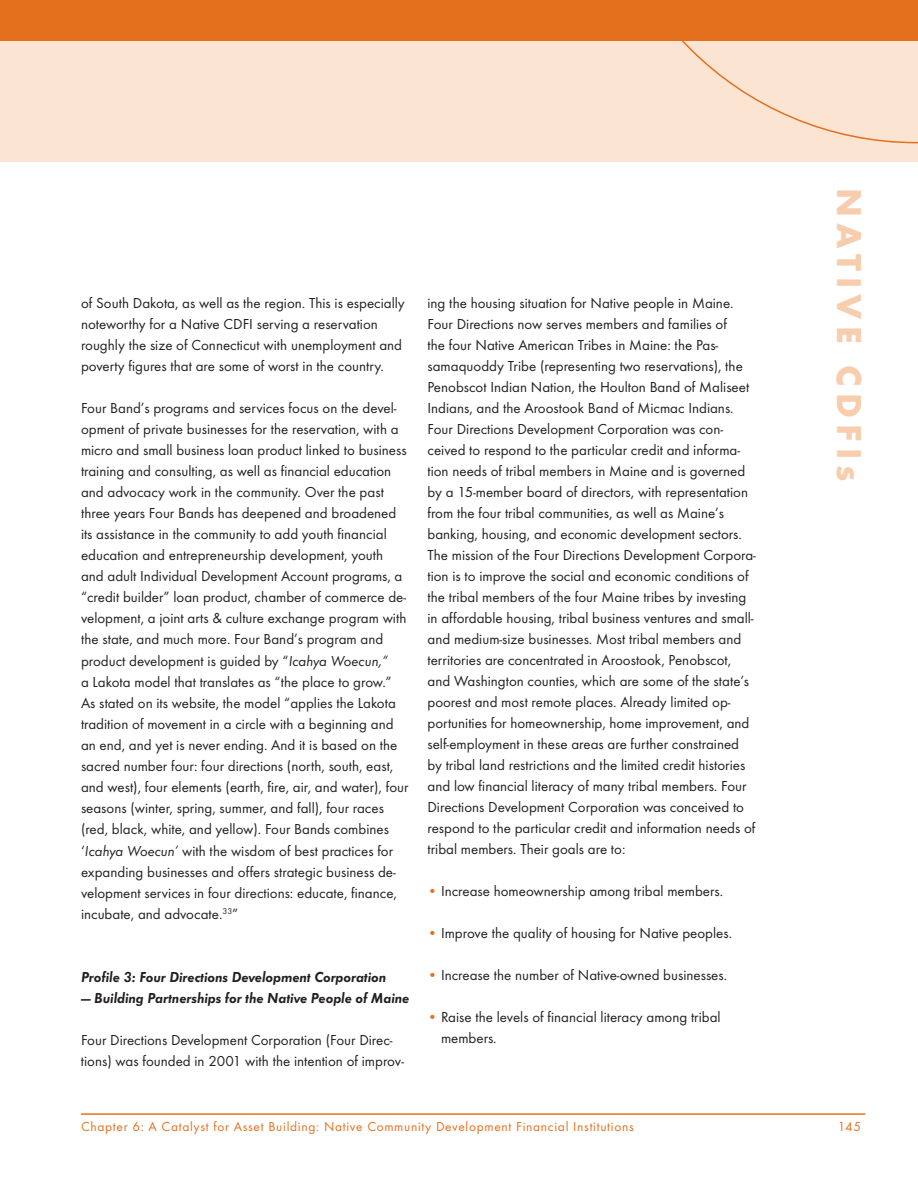
<style>
.page{position:relative;width:918px;height:1188px;background:#fff}
.page>*{position:absolute;margin:0;border:0;box-sizing:border-box;transform-origin:0 0}
.t1{font:700 36px "Futura T";letter-spacing:.175em;color:#f7cdad}
.t2{font:15px/21px "Futura T";color:#231f20}
.t3{font:italic 600 15px "Futura T";letter-spacing:-.005em;color:#231f20}
.t4{font:13.5px "Futura T";letter-spacing:.05em;color:#e4701e}
.s1{font-style:italic}
.s2{color:#e4701e}
</style>
<div class="page">
<div style="left:0;top:0;width:918px;height:162px;background:#fbe4d2"></div>
<div style="left:0;top:0;width:918px;height:40px;background:#e4701e"></div>
<hr style="left:81px;top:1113px;width:784px;height:2px;background:#e4701e">
<svg style="left:596px;top:40px;width:322px;height:103px"></svg>
<p class="t2" style="left:81px;top:293px;width:325px">of South Dakota, as well as the region. This is especially noteworthy for a Native CDFI serving a reservation roughly the size of Connecticut with unemployment and poverty figures that are some of worst in the country.</p>
<p class="t2" style="left:81px;top:398px;width:329px">Four Band’s programs and services focus on the devel&shy;opment of private businesses for the reservation, with a micro and small business loan product linked to business training and consulting, as well as financial education and advocacy work in the community. Over the past three years Four Bands has deepened and broadened its assistance in the community to add youth financial education and entrepreneurship development, youth and adult Individual Development Account programs, a “credit builder” loan product, chamber of commerce de&shy;velopment, a joint arts &amp; culture exchange program with the state, and much more. Four Band’s program and product development is guided by “<span class="s1">Icahya Woecun,“<br></span>a Lakota model that translates as “the place to grow.” As stated on its website, the model “applies the Lakota tradition of movement in a circle with a beginning and an end, and yet is never ending. And it is based on the sacred number four: four directions (north, south, east, and west), four elements (earth, fire, air, and water), four seasons (winter, spring, summer, and fall), four races (red, black, white, and yellow). Four Bands combines ‘<span class="s1">Icahya Woecun’</span> with the wisdom of best practices for expanding businesses and offers strategic business de&shy;velopment services in four directions: educate, finance, incubate, and advocate.<sup>33</sup>”</p>
<p class="t3" style="left:81px;top:968px;width:307px">Profile 3: Four Directions Development Corporation</p>
<p class="t3" style="left:81px;top:989px;width:330px">— Building Partnerships for the Native People of Maine</p>
<p class="t2" style="left:81px;top:1029px;width:325px">Four Directions Development Corporation (Four Direc&shy;tions) was founded in 2001 with the intention of improv-</p>
<p class="t2" style="left:428px;top:293px;width:330px">ing the housing situation for Native people in Maine.<br>Four Directions now serves members and families of<br>the four Native American Tribes in Maine: the Pas&shy;samaquoddy Tribe (representing two reservations), the Penobscot Indian Nation, the Houlton Band of Maliseet Indians, and the Aroostook Band of Micmac Indians.<br>Four Directions Development Corporation was con&shy;ceived to respond to the particular credit and informa&shy;tion needs of tribal members in Maine and is governed by a 15-member board of directors, with representation from the four tribal communities, as well as Maine’s banking, housing, and economic development sectors.<br>The mission of the Four Directions Development Corpora&shy;tion is to improve the social and economic conditions of the tribal members of the four Maine tribes by investing in affordable housing, tribal business ventures and small&shy;and medium-size businesses. Most tribal members and territories are concentrated in Aroostook, Penobscot, and Washington counties, which are some of the state’s poorest and most remote places. Already limited op&shy;portunities for homeownership, home improvement, and self-employment in these areas are further constrained by tribal land restrictions and the limited credit histories and low financial literacy of many tribal members. Four Directions Development Corporation was conceived to respond to the particular credit and information needs of tribal members. Their goals are to:</p>
<p class="t2" style="left:428px;top:881px;width:297px"><span class="s2">•</span> Increase homeownership among tribal members.</p>
<p class="t2" style="left:428px;top:923px;width:306px"><span class="s2">•</span> Improve the quality of housing for Native peoples.</p>
<p class="t2" style="left:428px;top:965px;width:301px"><span class="s2">•</span> Increase the number of Native-owned businesses.</p>
<p class="t2" style="left:441px;top:1007px;width:281px;text-indent:-14px"><span class="s2">•</span> Raise the levels of financial literacy among tribal members.</p>
<h1 class="t1" style="left:870px;top:188px;width:296px;rotate:90deg">Native CDFIs</h1>
<p class="t4" style="left:81px;top:1118px;width:554px">Chapter 6: A Catalyst for Asset Building: Native Community Development Financial Institutions</p>
<p class="t4" style="left:838px;top:1118px;width:23px">145</p>
</div>
